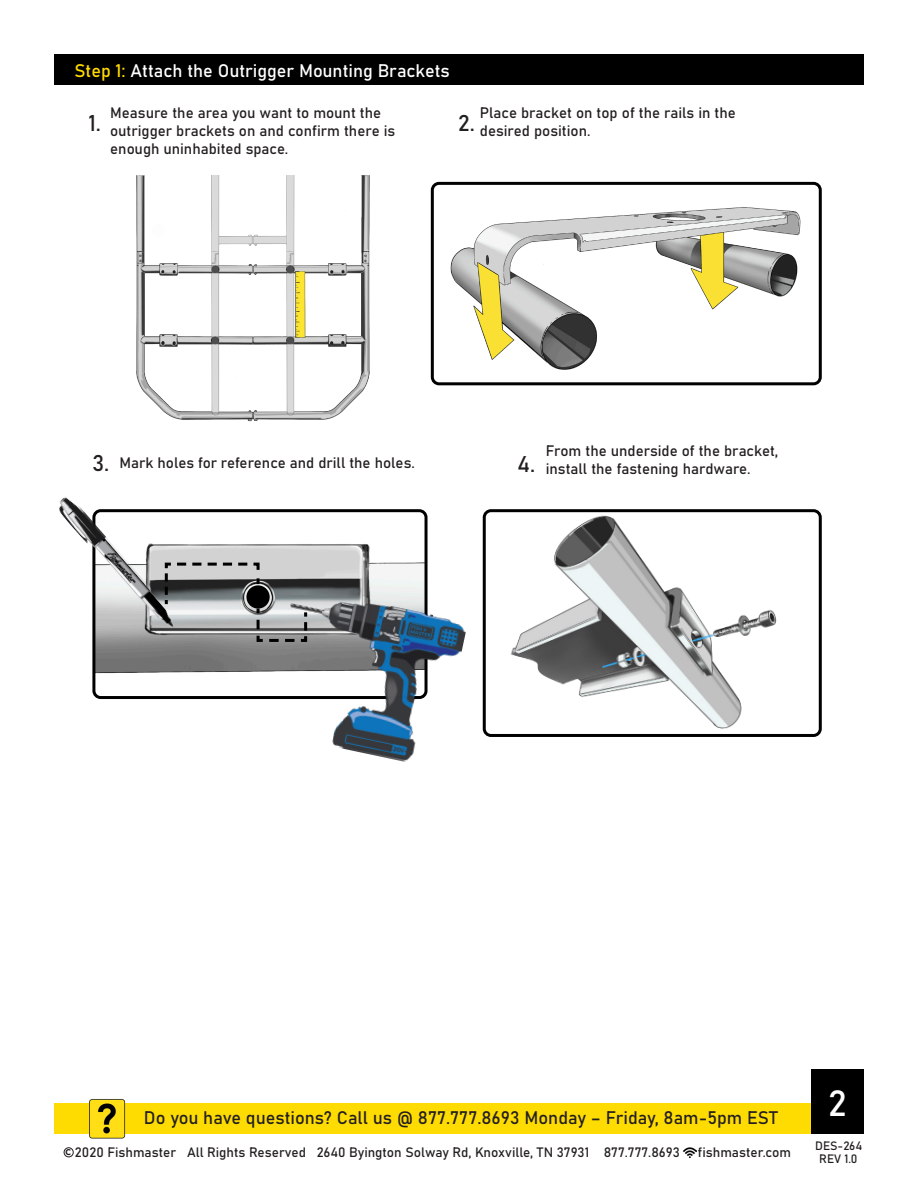
<style>
.page{position:relative;width:918px;height:1188px;background:#fff}
.page>*{position:absolute;margin:0;border:0;box-sizing:border-box;transform-origin:0 0}
.t1{font:36px "Bahnschrift";color:#fff}
.t2{font:22.5px "Bahnschrift";color:#231f20}
.t3{font:18px "Bahnschrift";color:#231f20}
.t4{font:18px "Bahnschrift";color:#fff}
.t5{font:15px/18px "Bahnschrift";color:#231f20}
.t6{font:13.5px "Bahnschrift";color:#231f20}
.t7{font:12px/12.9px "Bahnschrift";color:#231f20;text-align:center}
.s1{color:#ffdc01}
</style>
<div class="page">
<div style="left:54px;top:1103px;width:810px;height:31px;background:#ffdc01"></div>
<img style="left:89px;top:1099px;width:37px;height:40px">
<svg style="left:683px;top:1147px;width:13px;height:11px"></svg>
<div style="left:64px;top:1147px;width:10px;height:10px;border:1px solid #231f20;border-radius:50%"></div>
<div style="left:812px;top:1069px;width:52px;height:65px;background:#000"></div>
<div style="left:54px;top:54px;width:810px;height:31px;background:#000"></div>
<img style="left:136px;top:176px;width:234px;height:246px">
<img style="left:450px;top:207px;width:351px;height:163px">
<div style="left:431px;top:182px;width:391px;height:203px;border:3px solid #000;border-radius:7px"></div>
<img style="left:487px;top:513px;width:331px;height:220px">
<div style="left:483px;top:509px;width:339px;height:228px;border:3px solid #000;border-radius:7px"></div>
<img style="left:96px;top:513px;width:328px;height:182px">
<div style="left:92px;top:509px;width:336px;height:190px;border:3px solid #000;border-radius:7px"></div>
<img style="left:263px;top:585px;width:203px;height:177px">
<img style="left:59px;top:496px;width:121px;height:139px">
<svg style="left:163px;top:561px;width:146px;height:82px;background:#949696"></svg>
<p class="t4" style="left:74px;top:59px;width:377px"><span class="s1">Step 1:</span> Attach the Outrigger Mounting Brackets</p>
<p class="t2" style="left:88px;top:109px;width:14px">1.</p>
<p class="t2" style="left:458px;top:109px;width:18px">2.</p>
<p class="t5" style="left:110px;top:103px;width:287px">Measure the area you want to mount the outrigger brackets on and confirm there is enough uninhabited space.</p>
<p class="t5" style="left:480px;top:103px;width:257px">Place bracket on top of the rails in the desired position.</p>
<p class="t5" style="left:546px;top:442px;width:234px">From the underside of the bracket,</p>
<p class="t2" style="left:92px;top:449px;width:19px">3.</p>
<p class="t5" style="left:546px;top:460px;width:206px">install the fastening hardware.</p>
<p class="t2" style="left:517px;top:450px;width:19px">4.</p>
<p class="t5" style="left:119px;top:454px;width:297px">Mark holes for reference and drill the holes.</p>
<p class="t1" style="left:828px;top:1081px;width:20px">2</p>
<p class="t3" style="left:144px;top:1106px;width:635px">Do you have questions? Call us @ 877.777.8693 Monday – Friday, 8am-5pm EST</p>
<p class="t6" style="left:65px;top:1144px;width:616px"><sup>c</sup> 2020 Fishmaster All Rights Reserved 2640 Byington Solway Rd, Knoxville, TN 37931 877.777.8693</p>
<p class="t6" style="left:698px;top:1144px;width:95px">fishmaster.com</p>
<p class="t7" style="left:815px;top:1140px;width:48px">DES-264<br>REV 1.0</p>
</div>
